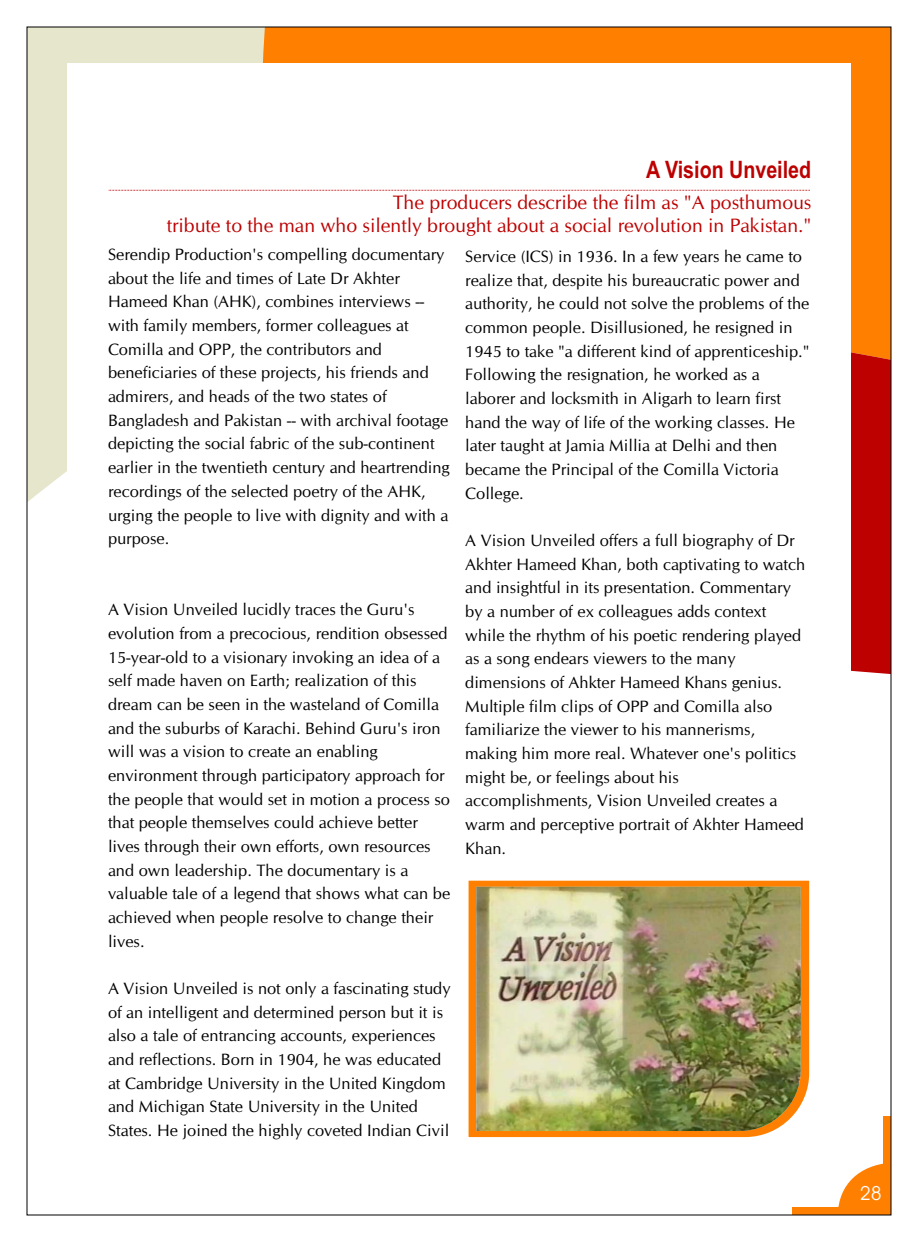
<style>
.page{position:relative;width:918px;height:1242px;background:#fff}
.page>*{position:absolute;margin:0;border:0;box-sizing:border-box;transform-origin:0 0}
.t1{font:700 24px "Arial Narrow";color:#bd0000}
.t2{font:19.5px/23.2px "CG Omega";color:#bd0000;text-align:right}
.t3{font:19.5px "Avant Garde Bk BT";color:#fff}
.t4{font:16.5px/23.7px "CG Omega";color:#000}
</style>
<div class="page">
<svg style="left:838px;top:1163px;width:45px;height:44px"></svg>
<div style="left:792px;top:1207px;width:99px;height:8px;background:#ff8000"></div>
<div style="left:883px;top:1116px;width:8px;height:99px;background:#ff8000"></div>
<div style="left:29px;top:29px;width:227px;height:472px;background:#e6e6cc"></div>
<div style="left:256px;top:29px;width:633px;height:282px;background:#ff8000"></div>
<svg style="left:851px;top:311px;width:38px;height:363px;background:#c51101"></svg>
<div style="left:67px;top:63px;width:784px;height:704px;background:#fff"></div>
<svg style="left:108px;top:190px;width:702px;height:1px"></svg>
<svg style="left:469px;top:881px;width:340px;height:256px;background:#fd8a15"></svg>
<img style="left:476px;top:887px;width:325px;height:244px">
<h1 class="t1" style="left:646px;top:160px;width:167px">A Vision Unveiled</h1>
<h1 class="t1" style="left:645px;top:165px;width:167px">A Vision Unveiled</h1>
<p class="t2" style="left:167px;top:192px;width:646px">The producers describe the film as "A posthumous<br>tribute to the man who silently brought about a social revolution in Pakistan."</p>
<p class="t4" style="left:108px;top:244px;width:338px">Serendip Production's compelling documentary</p>
<p class="t4" style="left:465px;top:246px;width:338px">Service (ICS) in 1936. In a few years he came to</p>
<p class="t4" style="left:108px;top:267px;width:293px">about the life and times of Late Dr Akhter</p>
<p class="t4" style="left:465px;top:269px;width:336px">realize that, despite his bureaucratic power and</p>
<p class="t4" style="left:108px;top:291px;width:318px">Hameed Khan (AHK), combines interviews --</p>
<p class="t4" style="left:465px;top:293px;width:346px">authority, he could not solve the problems of the</p>
<p class="t4" style="left:108px;top:315px;width:302px">with family members, former colleagues at</p>
<p class="t4" style="left:465px;top:317px;width:329px">common people. Disillusioned, he resigned in</p>
<p class="t4" style="left:108px;top:339px;width:276px">Comilla and OPP, the contributors and</p>
<p class="t4" style="left:465px;top:340px;width:346px">1945 to take "a different kind of apprenticeship."</p>
<p class="t4" style="left:108px;top:362px;width:322px">beneficiaries of these projects, his friends and</p>
<p class="t4" style="left:465px;top:364px;width:296px">Following the resignation, he worked as a</p>
<p class="t4" style="left:108px;top:386px;width:280px">admirers, and heads of the two states of</p>
<p class="t4" style="left:108px;top:389px;width:689px;line-height:21.9px;text-indent:357px">laborer and locksmith in Aligarh to learn first<br>Bangladesh and Pakistan -- with archival footage hand the way of life of the working classes. He</p>
<p class="t4" style="left:108px;top:433px;width:328px">depicting the social fabric of the sub-continent</p>
<p class="t4" style="left:108px;top:436px;width:672px;line-height:21.9px;text-align:right">later taught at Jamia Millia at Delhi and then<br>earlier in the twentieth century and heartrending became the Principal of the Comilla Victoria</p>
<p class="t4" style="left:108px;top:481px;width:319px">recordings of the selected poetry of the AHK,</p>
<p class="t4" style="left:465px;top:482px;width:60px">College.</p>
<p class="t4" style="left:108px;top:504px;width:342px">urging the people to live with dignity and with a purpose.</p>
<p class="t4" style="left:465px;top:530px;width:341px">A Vision Unveiled offers a full biography of Dr<br>Akhter Hameed Khan, both captivating to watch and insightful in its presentation. Commentary</p>
<p class="t4" style="left:108px;top:599px;width:308px">A Vision Unveiled lucidly traces the Guru's</p>
<p class="t4" style="left:108px;top:602px;width:695px;line-height:21.9px;text-indent:357px">by a number of ex colleagues adds context evolution from a precocious, rendition obsessed while the rhythm of his poetic rendering played</p>
<p class="t4" style="left:108px;top:646px;width:334px">15-year-old to a visionary invoking an idea of a</p>
<p class="t4" style="left:465px;top:648px;width:272px">as a song endears viewers to the many</p>
<p class="t4" style="left:108px;top:670px;width:310px">self made haven on Earth; realization of this</p>
<p class="t4" style="left:465px;top:672px;width:318px">dimensions of Ahkter Hameed Khans genius.</p>
<p class="t4" style="left:108px;top:694px;width:333px">dream can be seen in the wasteland of Comilla</p>
<p class="t4" style="left:465px;top:695px;width:308px">Multiple film clips of OPP and Comilla also</p>
<p class="t4" style="left:108px;top:717px;width:334px">and the suburbs of Karachi. Behind Guru's iron</p>
<p class="t4" style="left:465px;top:719px;width:291px">familiarize the viewer to his mannerisms,</p>
<p class="t4" style="left:108px;top:741px;width:271px">will was a vision to create an enabling</p>
<p class="t4" style="left:108px;top:744px;width:690px;line-height:21.9px;text-indent:357px">making him more real. Whatever one's politics environment through participatory approach for might be, or feelings about his</p>
<p class="t4" style="left:108px;top:788px;width:671px">the people that would set in motion a process so accomplishments, Vision Unveiled creates a that people themselves could achieve better</p>
<p class="t4" style="left:465px;top:814px;width:340px">warm and perceptive portrait of Akhter Hameed</p>
<p class="t4" style="left:108px;top:836px;width:324px">lives through their own efforts, own resources</p>
<p class="t4" style="left:465px;top:838px;width:42px">Khan.</p>
<p class="t4" style="left:108px;top:859px;width:344px">and own leadership. The documentary is a valuable tale of a legend that shows what can be achieved when people resolve to change their lives.</p>
<p class="t4" style="left:108px;top:978px;width:344px">A Vision Unveiled is not only a fascinating study of an intelligent and determined person but it is also a tale of entrancing accounts, experiences and reflections. Born in 1904, he was educated at Cambridge University in the United Kingdom and Michigan State University in the United States. He joined the highly coveted Indian Civil</p>
<p class="t3" style="left:860px;top:1185px;width:24px">28</p>
</div>
